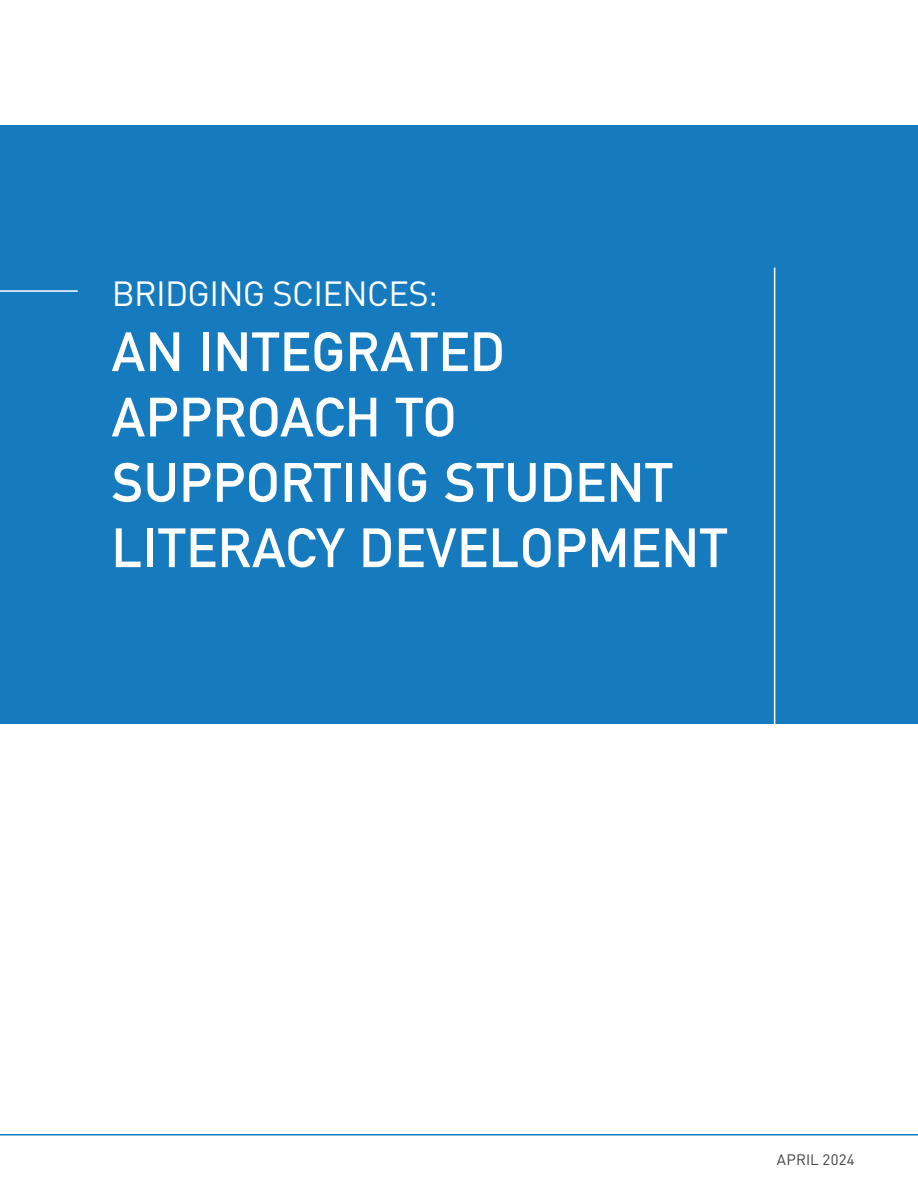
<style>
.page{position:relative;width:918px;height:1188px;background:#fff}
.page>*{position:absolute;margin:0;border:0;box-sizing:border-box;transform-origin:0 0}
.t1{font:700 54.45px/65.4px "DIN Alternate";letter-spacing:.02em;color:#fff}
.t2{font:34.5px "DIN";letter-spacing:-.02em;color:#fff}
.t3{font:15px "DIN";letter-spacing:.015em;color:#414042}
</style>
<div class="page">
<hr style="left:0;top:1134px;width:918px;height:2px;background:#167abf">
<div style="left:0;top:125px;width:918px;height:599px;background:#167abf"></div>
<hr style="left:0;top:290px;width:78px;height:2px;background:#fff">
<hr style="left:774px;top:268px;width:1px;height:480px;background:#fff">
<p class="t2" style="left:112px;top:272px;width:328px">BRIDGING SCIENCES:</p>
<p class="t1" style="left:112px;top:316px;width:617px">AN INTEGRATED<br>APPROACH TO<br>SUPPORTING STUDENT<br>LITERACY DEVELOPMENT</p>
<p class="t3" style="left:777px;top:1150px;width:79px">APRIL 2024</p>
</div>
